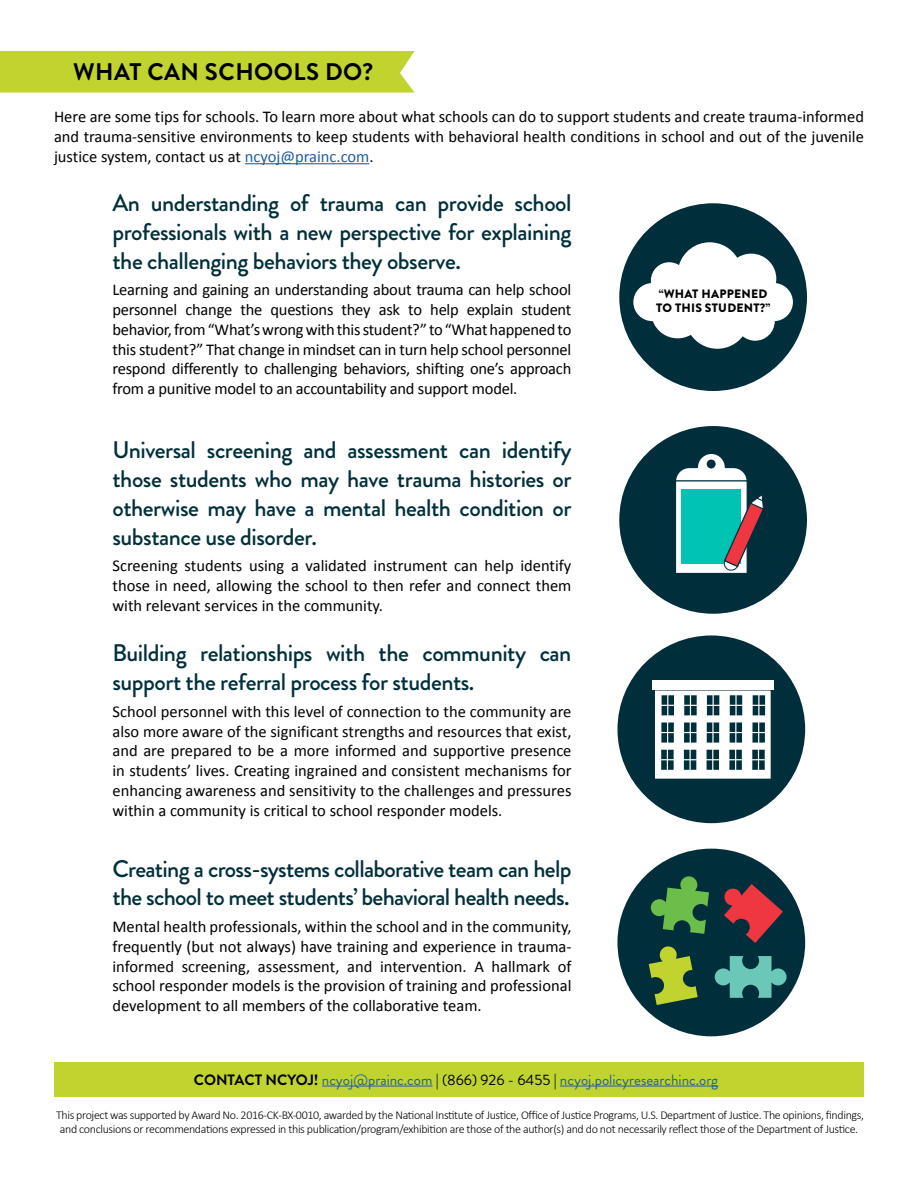
<style>
.page{position:relative;width:918px;height:1188px;background:#fff}
.page>*{position:absolute;margin:0;border:0;box-sizing:border-box;transform-origin:0 0}
.h3_blue{font:500 24px/28.8px "Brandon Grotesque";letter-spacing:-.02em;color:#002f3b}
.t1{font:700 24px "Brandon Grotesque";letter-spacing:.02em;color:#000}
.p1{font:16.5px/19.8px "Calibri";color:#000;text-align:justify}
.t2{font:15px "Brandon Grotesque";color:#215e9e}
.p1-2{font:900 12.15px/14.5px "Brandon Grotesque";letter-spacing:.02em;color:#000}
.t3{font:300 12px/14.4px "Calibri";letter-spacing:-.03em;color:#000;text-align:center}
.s1{color:#215e9e}
.s2{font-weight:700;color:#000}
.s3{color:#000}
</style>
<div class="page">
<div style="left:619px;top:203px;width:188px;height:188px;background:#002f3b;border-radius:50%"></div>
<svg style="left:633px;top:242px;width:160px;height:107px"></svg>
<div style="left:0;top:51px;width:415px;height:42px;background:#c1d32f"></div>
<hr style="left:245px;top:163px;width:124px;height:1px;background:#215e9e">
<div style="left:619px;top:426px;width:188px;height:188px;background:#002f3b;border-radius:50%"></div>
<div style="left:617px;top:635px;width:188px;height:188px;background:#002f3b;border-radius:50%"></div>
<div style="left:617px;top:849px;width:188px;height:187px;background:#002f3b;border-radius:50%"></div>
<svg style="left:676px;top:454px;width:71px;height:26px"></svg>
<div style="left:707px;top:460px;width:9px;height:8px;background:#002f3b;border-radius:50%"></div>
<div style="left:675px;top:480px;width:73px;height:94px;background:#fff;border:1px solid #002f3b"></div>
<div style="left:682px;top:489px;width:59px;height:75px;background:#00c3b4"></div>
<svg style="left:723px;top:493px;width:41px;height:79px"></svg>
<div style="left:653px;top:680px;width:121px;height:9px;background:#fff"></div>
<svg style="left:655px;top:691px;width:116px;height:88px"></svg>
<svg style="left:649px;top:946px;width:49px;height:59px"></svg>
<svg style="left:715px;top:956px;width:72px;height:42px"></svg>
<svg style="left:724px;top:884px;width:59px;height:59px"></svg>
<svg style="left:650px;top:876px;width:59px;height:58px"></svg>
<div style="left:54px;top:1063px;width:810px;height:34px;background:#c1d32f"></div>
<hr style="left:322px;top:1086px;width:111px;height:1px;background:#215e9e">
<hr style="left:560px;top:1086px;width:158px;height:1px;background:#215e9e">
<p class="t1" style="left:73px;top:55px;width:302px">WHAT CAN SCHOOLS DO?</p>
<p class="p1" style="left:54px;top:106px;width:812px">Here are some tips for schools. To learn more about what schools can do to support students and create trauma-informed and trauma-sensitive environments to keep students with behavioral health conditions in school and out of the juvenile justice system, contact us at <span class="s1">ncyoj@prainc.com</span>.</p>
<p class="h3_blue" style="left:112px;top:189px;width:461px;text-align:justify">An understanding of trauma can provide school professionals with a new perspective for explaining the challenging behaviors they observe.</p>
<p class="p1" style="left:112px;top:279px;width:460px">Learning and gaining an understanding about trauma can help school personnel change the questions they ask to help explain student behavior, from “What’s wrong with this student?” to “What happened to this student?” That change in mindset can in turn help school personnel respond differently to challenging behaviors, shifting one’s approach from a punitive model to an accountability and support model.</p>
<p class="h3_blue" style="left:112px;top:436px;width:461px;text-align:justify">Universal screening and assessment can identify those students who may have trauma histories or otherwise may have a mental health condition or substance use disorder.</p>
<p class="p1" style="left:112px;top:555px;width:460px">Screening students using a validated instrument can help identify those in need, allowing the school to then refer and connect them with relevant services in the community.</p>
<p class="h3_blue" style="left:112px;top:639px;width:460px">Building relationships with the community can support the referral process for students.</p>
<p class="p1" style="left:112px;top:701px;width:461px">School personnel with this level of connection to the community are also more aware of the significant strengths and resources that exist, and are prepared to be a more informed and supportive presence in students’ lives. Creating ingrained and consistent mechanisms for enhancing awareness and sensitivity to the challenges and pressures within a community is critical to school responder models.</p>
<p class="h3_blue" style="left:112px;top:854px;width:460px">Creating a cross-systems collaborative team can help the school to meet students’ behavioral health needs.</p>
<p class="p1" style="left:112px;top:916px;width:461px">Mental health professionals, within the school and in the community, frequently (but not always) have training and experience in trauma&shy;informed screening, assessment, and intervention. A hallmark of school responder models is the provision of training and professional development to all members of the collaborative team.</p>
<p class="p1-2" style="left:656px;top:286px;width:116px">“WHAT HAPPENED<br>TO THIS STUDENT?”</p>
<p class="t2" style="left:194px;top:1069px;width:526px"><span class="s2">CONTACT NCYOJ!</span> ncyoj@prainc.com <span class="s3">| (866) 926 - 6455 |</span> ncyoj.policyresearchinc.org</p>
<p class="t3" style="left:56px;top:1107px;width:809px">This project was supported by Award No. 2016-CK-BX-0010, awarded by the National Institute of Justice, Office of Justice Programs, U.S. Department of Justice. The opinions, findings, and conclusions or recommendations expressed in this publication/program/exhibition are those of the author(s) and do not necessarily reflect those of the Department of Justice.</p>
</div>
